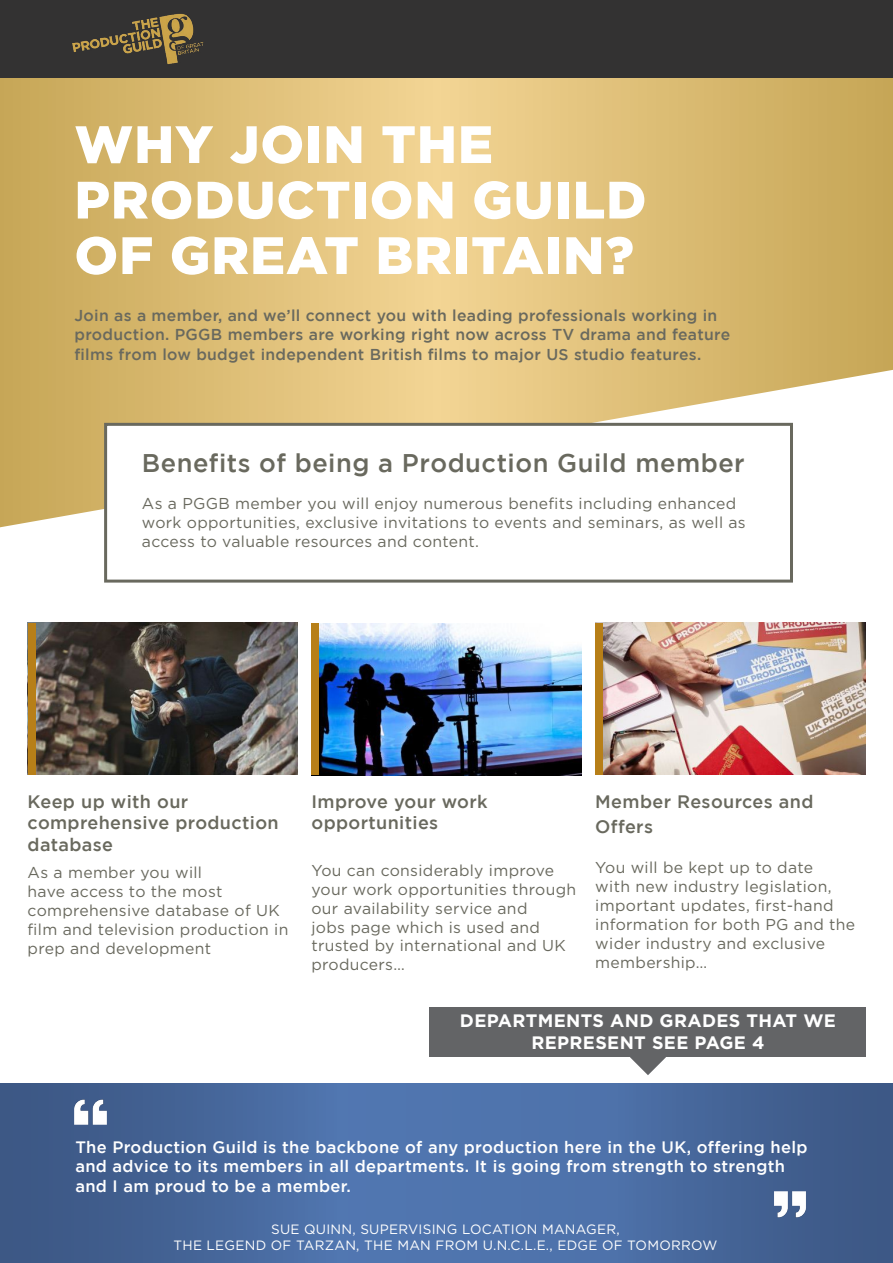
<style>
.page{position:relative;width:893px;height:1263px;background:#fff}
.page>*{position:absolute;margin:0;border:0;box-sizing:border-box;transform-origin:0 0}
.t1{font:900 52.5px/55.5px "Gotham";letter-spacing:.02em;color:#fff}
.t2{font:500 25.5px "Gotham";letter-spacing:.02em;color:#69695e}
.t3{font:500 18px/21.6px "Gotham";letter-spacing:.02em;color:#69695e}
.t4{font:700 18px/21.6px "Gotham";letter-spacing:.02em;color:#fff;text-align:center}
.t5{font:500 16.5px/19.8px "Gotham";letter-spacing:.02em;color:#fff}
.t6{font:15.75px/18.9px "Gotham";letter-spacing:.02em;color:#69695e}
.t7{font:500 15.75px/19.5px "Gotham";letter-spacing:.02em;color:#69695e}
.t8{font:13.5px/16.2px "Gotham";letter-spacing:.02em;color:#fff;text-align:center}
</style>
<div class="page">
<svg style="left:0;top:78px;width:893px;height:449px;background:#ddc07c"></svg>
<div style="left:104px;top:423px;width:689px;height:160px;background:#fff;border:3px solid #69695e"></div>
<div style="left:0;top:0;width:893px;height:78px;background:#333232"></div>
<img style="left:72px;top:13px;width:132px;height:51px">
<svg style="left:0;top:1083px;width:893px;height:180px;background:#47689d"></svg>
<img style="left:68px;top:1099px;width:45px;height:26px">
<img style="left:767px;top:1192px;width:46px;height:25px">
<img style="left:319px;top:623px;width:262px;height:152px">
<img style="left:603px;top:623px;width:262px;height:152px">
<img style="left:35px;top:623px;width:263px;height:152px">
<svg style="left:630px;top:1057px;width:36px;height:18px"></svg>
<div style="left:429px;top:1007px;width:437px;height:50px;background:#636466"></div>
<div style="left:28px;top:623px;width:7px;height:152px;background:#b77f18"></div>
<div style="left:311px;top:623px;width:8px;height:152px;background:#b77f18"></div>
<div style="left:595px;top:623px;width:8px;height:152px;background:#b77f18"></div>
<h1 class="t1" style="left:75px;top:115px;width:573px">WHY JOIN THE<br>PRODUCTION GUILD<br>OF GREAT BRITAIN?</h1>
<p class="t7" style="left:75px;top:305px;width:657px">Join as a member, and we’ll connect you with leading professionals working in production. PGGB members are working right now across TV drama and feature films from low budget independent British films to major US studio features.</p>
<h2 class="t2" style="left:142px;top:449px;width:604px">Benefits of being a Production Guild member</h2>
<p class="t6" style="left:142px;top:494px;width:605px">As a PGGB member you will enjoy numerous benefits including enhanced work opportunities, exclusive invitations to events and seminars, as well as access to valuable resources and content.</p>
<p class="t3" style="left:28px;top:790px;width:253px">Keep up with our comprehensive production database</p>
<p class="t6" style="left:28px;top:862px;width:262px">As a member you will<br>have access to the most comprehensive database of UK film and television production in prep and development</p>
<p class="t3" style="left:311px;top:790px;width:178px">Improve your work opportunities</p>
<p class="t6" style="left:311px;top:860px;width:266px">You can considerably improve your work opportunities through our availability service and<br>jobs page which is used and trusted by international and UK producers…</p>
<p class="t3" style="left:595px;top:788px;width:220px;line-height:25.2px">Member Resources and<br>Offers</p>
<p class="t6" style="left:595px;top:858px;width:261px">You will be kept up to date<br>with new industry legislation, important updates, first-hand information for both PG and the wider industry and exclusive membership…</p>
<p class="t4" style="left:460px;top:1009px;width:378px">DEPARTMENTS AND GRADES THAT WE<br>REPRESENT SEE PAGE 4</p>
<p class="t5" style="left:75px;top:1136px;width:734px">The Production Guild is the backbone of any production here in the UK, offering help and advice to its members in all departments. It is going from strength to strength and I am proud to be a member.</p>
<p class="t8" style="left:173px;top:1220px;width:545px">SUE QUINN, SUPERVISING LOCATION MANAGER,<br>THE LEGEND OF TARZAN, THE MAN FROM U.N.C.L.E., EDGE OF TOMORROW</p>
</div>
